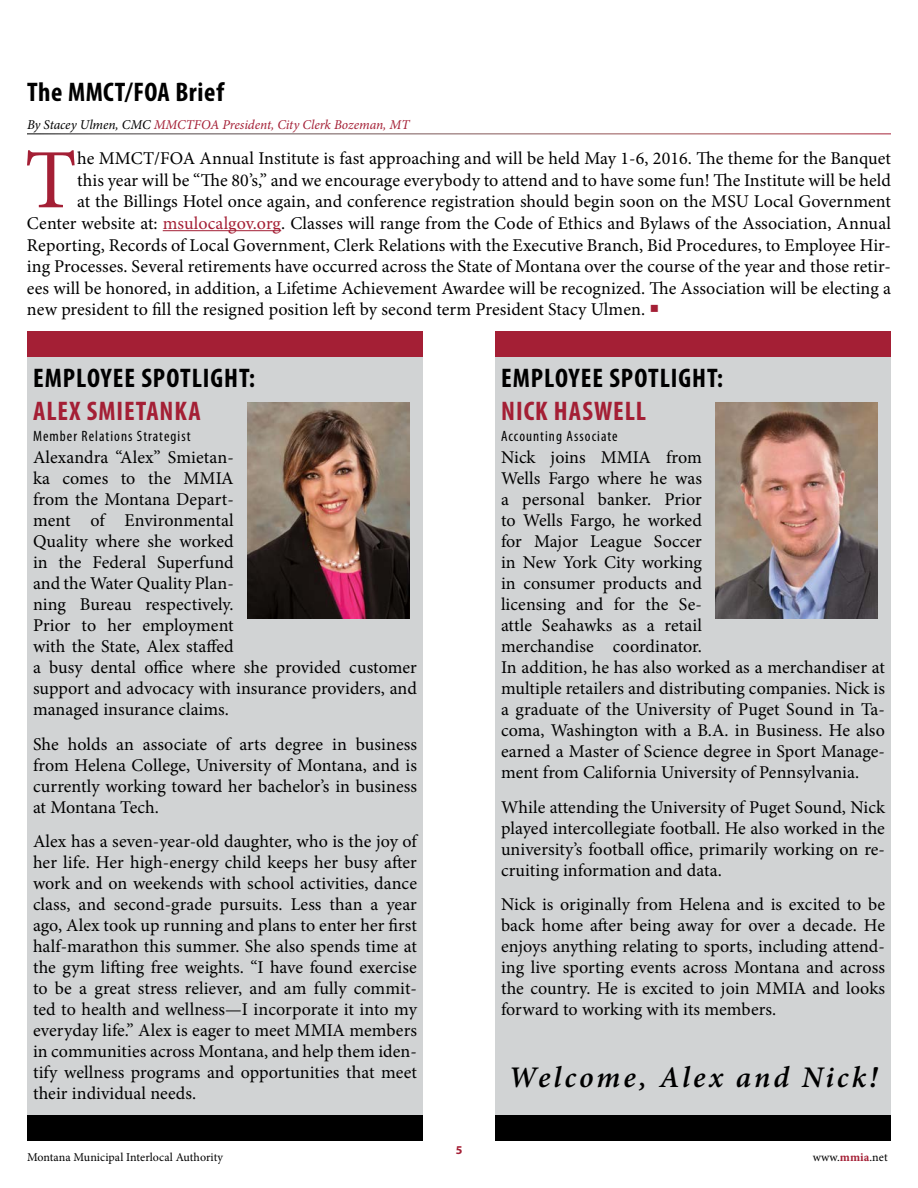
<style>
.page{position:relative;width:918px;height:1188px;background:#fff}
.page>*{position:absolute;margin:0;border:0;box-sizing:border-box;transform-origin:0 0}
.t1{font:84.45px "Minion Pro";color:#a41f35}
.t2{font:italic 600 30px "Minion Pro";letter-spacing:.1em;color:#000}
.t3{font:700 condensed 27px "Myriad Pro";letter-spacing:.035em;color:#000}
.t4{font:700 condensed 27px "Myriad Pro";letter-spacing:.035em;color:#a41f35}
.t5{font:18px/21px "Minion Pro";letter-spacing:.005em;color:#000;text-align:justify}
.t6{font:condensed 15px "Myriad Pro";letter-spacing:.07em;color:#000}
.t7{font:italic 13.5px "Minion Pro";letter-spacing:-.005em;color:#a41f35}
.t8{font:12px "Minion Pro";letter-spacing:.005em;color:#000}
.t9{font:700 12px "Myriad Pro";color:#a41f35}
.s1{color:#000}
.s2{color:#a41f35}
.s3{font-weight:700;color:#a41f35}
</style>
<div class="page">
<div style="left:495px;top:352px;width:396px;height:782px;background:#d1d3d4"></div>
<div style="left:27px;top:352px;width:396px;height:782px;background:#d1d3d4"></div>
<div style="left:27px;top:331px;width:396px;height:26px;background:#a41f35"></div>
<div style="left:495px;top:331px;width:396px;height:26px;background:#a41f35"></div>
<div style="left:27px;top:1116px;width:396px;height:25px;background:#000"></div>
<div style="left:495px;top:1116px;width:396px;height:25px;background:#000"></div>
<img style="left:715px;top:402px;width:162px;height:216px">
<img style="left:247px;top:402px;width:162px;height:216px">
<hr style="left:163px;top:230px;width:118px;height:1px;background:#a41f35">
<h3 class="t3" style="left:27px;top:75px;width:199px">The MMCT/FOA Brief</h3>
<p class="t7" style="left:27px;top:115px;width:384px"><span class="s1">By Stacey Ulmen, CMC</span> MMCTFOA President, City Clerk Bozeman, MT</p>
<h1 class="t1" style="left:25px;top:124px;width:54px">T</h1>
<p class="t5" style="left:77px;top:148px;width:815px">he MMCT/FOA Annual Institute is fast approaching and will be held May 1-6, 2016. The theme for the Banquet</p>
<p class="t5" style="left:77px;top:170px;width:815px">this year will be “The 80’s,” and we encourage everybody to attend and to have some fun! The Institute will be held</p>
<p class="t5" style="left:77px;top:191px;width:815px">at the Billings Hotel once again, and conference registration should begin soon on the MSU Local Government</p>
<p class="t5" style="left:27px;top:213px;width:865px">Center website at: <span class="s2">msulocalgov.org</span>. Classes will range from the Code of Ethics and Bylaws of the Association, Annual</p>
<p class="t5" style="left:27px;top:234px;width:866px">Reporting, Records of Local Government, Clerk Relations with the Executive Branch, Bid Procedures, to Employee Hir-</p>
<p class="t5" style="left:27px;top:256px;width:866px">ing Processes. Several retirements have occurred across the State of Montana over the course of the year and those retir-</p>
<p class="t5" style="left:27px;top:278px;width:865px">ees will be honored, in addition, a Lifetime Achievement Awardee will be recognized. The Association will be electing a</p>
<p class="t5" style="left:27px;top:299px;width:634px">new president to fill the resigned position left by second term President Stacy Ulmen. <span class="s2">○</span></p>
<h3 class="t3" style="left:33px;top:362px;width:223px">EMPLOYEE SPOTLIGHT:</h3>
<h3 class="t4" style="left:33px;top:394px;width:169px">ALEX SMIETANKA</h3>
<p class="t6" style="left:33px;top:427px;width:159px">Member Relations Strategist</p>
<p class="t5" style="left:33px;top:447px;width:385px;text-align:left">Alexandra “Alex” Smietan-<br>ka comes to the MMIA<br>from the Montana Depart-<br>ment of Environmental<br>Quality where she worked<br>in the Federal Superfund<br>and the Water Quality Plan-<br>ning Bureau respectively.<br>Prior to her employment<br>with the State, Alex staffed<br>a busy dental office where she provided customer support and advocacy with insurance providers, and managed insurance claims.</p>
<p class="t5" style="left:33px;top:734px;width:386px">She holds an associate of arts degree in business from Helena College, University of Montana, and is currently working toward her bachelor’s in business at Montana Tech.</p>
<p class="t5" style="left:33px;top:831px;width:386px">Alex has a seven-year-old daughter, who is the joy of her life. Her high-energy child keeps her busy after work and on weekends with school activities, dance class, and second-grade pursuits. Less than a year ago, Alex took up running and plans to enter her first half-marathon this summer. She also spends time at the gym lifting free weights. “I have found exercise to be a great stress reliever, and am fully commit&shy;ted to health and wellness—I incorporate it into my everyday life.” Alex is eager to meet MMIA members in communities across Montana, and help them iden&shy;tify wellness programs and opportunities that meet their individual needs.</p>
<h3 class="t3" style="left:501px;top:362px;width:223px">EMPLOYEE SPOTLIGHT:</h3>
<h3 class="t4" style="left:501px;top:394px;width:146px">NICK HASWELL</h3>
<p class="t6" style="left:501px;top:427px;width:118px">Accounting Associate</p>
<p class="t5" style="left:501px;top:447px;width:386px;text-align:left">Nick joins MMIA from<br>Wells Fargo where he was<br>a personal banker. Prior<br>to Wells Fargo, he worked<br>for Major League Soccer<br>in New York City working<br>in consumer products and<br>licensing and for the Se-<br>attle Seahawks as a retail<br>merchandise coordinator.<br>In addition, he has also worked as a merchandiser at multiple retailers and distributing companies. Nick is a graduate of the University of Puget Sound in Ta&shy;coma, Washington with a B.A. in Business. He also earned a Master of Science degree in Sport Manage&shy;ment from California University of Pennsylvania.</p>
<p class="t5" style="left:501px;top:797px;width:386px">While attending the University of Puget Sound, Nick played intercollegiate football. He also worked in the university’s football office, primarily working on re&shy;cruiting information and data.</p>
<p class="t5" style="left:501px;top:894px;width:386px">Nick is originally from Helena and is excited to be back home after being away for over a decade. He enjoys anything relating to sports, including attend&shy;ing live sporting events across Montana and across the country. He is excited to join MMIA and looks forward to working with its members.</p>
<h2 class="t2" style="left:509px;top:1056px;width:370px">Welcome, Alex and Nick!</h2>
<p class="t9" style="left:456px;top:1142px;width:8px">5</p>
<p class="t8" style="left:27px;top:1149px;width:198px">Montana Municipal Interlocal Authority</p>
<p class="t8" style="left:813px;top:1149px;width:76px">www.<span class="s3">mmia</span>.net</p>
</div>
